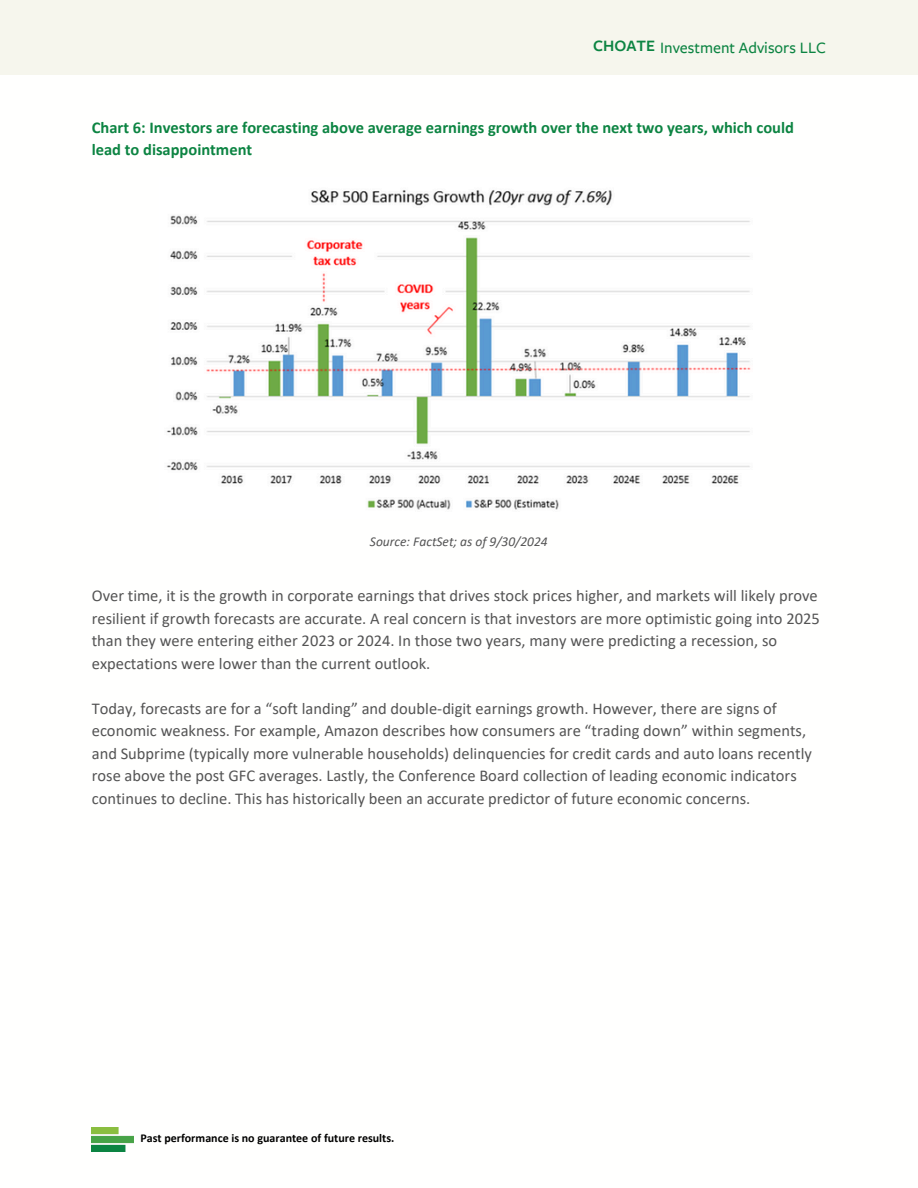
<style>
.page{position:relative;width:918px;height:1188px;background:#fff}
.page>*{position:absolute;margin:0;border:0;box-sizing:border-box;transform-origin:0 0}
.t1{font:16.5px/22.5px "Calibri";color:#545454}
.t2{font:700 16.5px/22.5px "Calibri";color:#0c8442}
.t3{font:500 16.5px "Freight Sans Pro";color:#0c8442}
.t4{font:600 16.5px "Freight Sans Pro";color:#0c8442}
.t5{font:italic 13.5px "Calibri";color:#545454}
.t6{font:700 12px "Calibri";color:#000}
</style>
<div class="page">
<div style="left:0;top:0;width:918px;height:74px;background:#f6f6ed"></div>
<img style="left:92px;top:1127px;width:41px;height:24px">
<img style="left:166px;top:190px;width:585px;height:320px">
<h3 class="t4" style="left:593px;top:35px;width:63px">CHOATE</h3>
<h1 class="t3" style="left:660px;top:39px;width:168px">Investment Advisors LLC</h1>
<h3 class="t2" style="left:92px;top:117px;width:704px">Chart 6: Investors are forecasting above average earnings growth over the next two years, which could lead to disappointment</h3>
<h3 class="t5" style="left:370px;top:536px;width:179px">Source: FactSet; as of 9/30/2024</h3>
<p class="t1" style="left:92px;top:586px;width:730px">Over time, it is the growth in corporate earnings that drives stock prices higher, and markets will likely prove resilient if growth forecasts are accurate. A real concern is that investors are more optimistic going into 2025 than they were entering either 2023 or 2024. In those two years, many were predicting a recession, so expectations were lower than the current outlook.</p>
<p class="t1" style="left:92px;top:698px;width:722px">Today, forecasts are for a “soft landing” and double-digit earnings growth. However, there are signs of economic weakness. For example, Amazon describes how consumers are “trading down” within segments, and Subprime (typically more vulnerable households) delinquencies for credit cards and auto loans recently rose above the post GFC averages. Lastly, the Conference Board collection of leading economic indicators continues to decline. This has historically been an accurate predictor of future economic concerns.</p>
<h2 class="t6" style="left:140px;top:1133px;width:255px">Past performance is no guarantee of future results.</h2>
</div>
